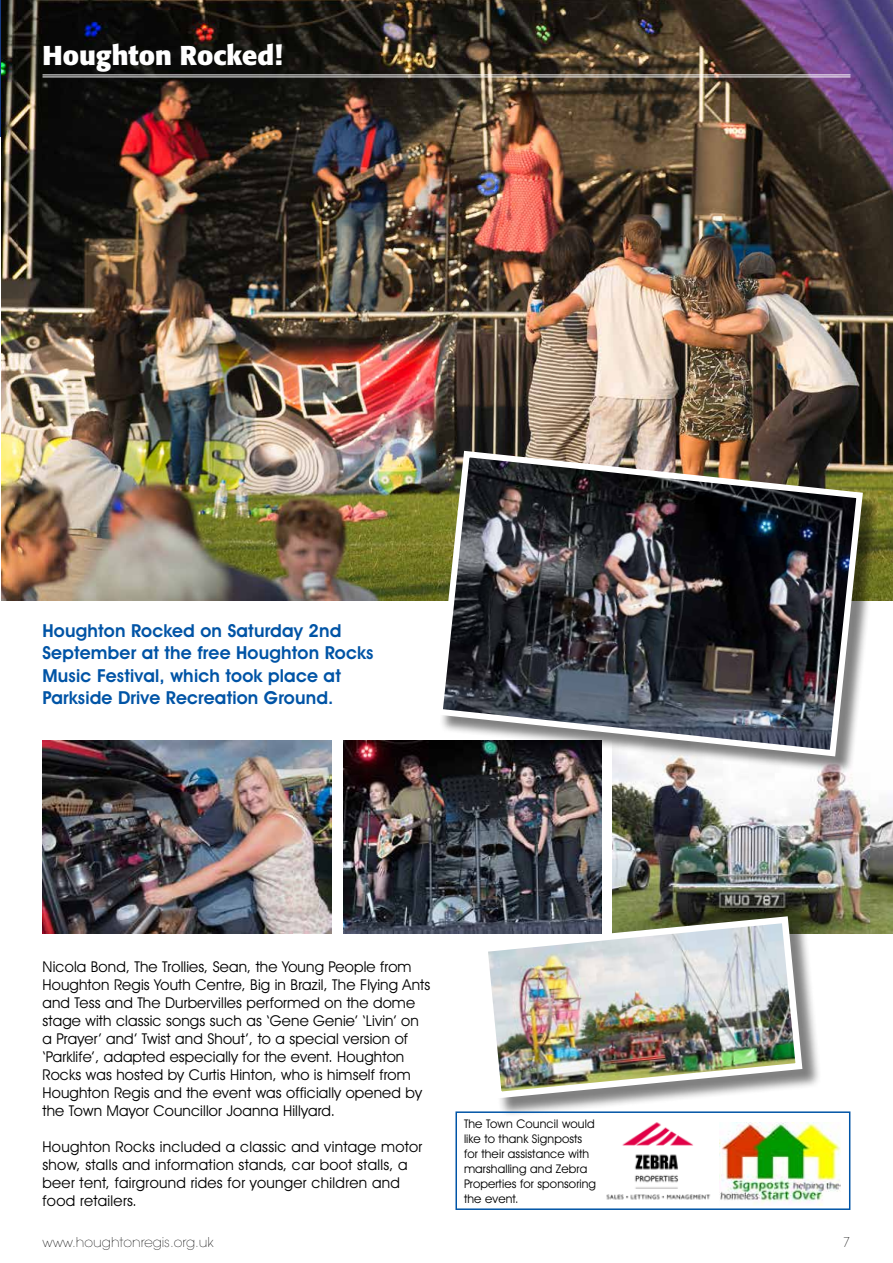
<style>
.page{position:relative;width:893px;height:1263px;background:#fff}
.page>*{position:absolute;margin:0;border:0;box-sizing:border-box;transform-origin:0 0}
.t1{font:700 27px "Formata";color:#fff}
.t2{font:600 18px/22.5px "Avant Garde IT Cby BT";letter-spacing:.01em;color:#0054a6}
.t3{font:15px/18px "Avant Garde IT Cby BT";letter-spacing:.01em;color:#000}
.t4{font:200 13.5px "Avant Garde";color:#000}
.t5{font:12px/15px "Avant Garde IT Cby BT";letter-spacing:.01em;color:#000}
</style>
<div class="page">
<img style="left:1px;top:0;width:892px;height:601px">
<hr style="left:43px;top:74px;width:807px;height:1px;background:#fff">
<hr style="left:43px;top:76px;width:807px;height:1px;background:#fff">
<hr style="left:0;top:0;width:1px;height:136px;background:#15397f">
<img style="left:43px;top:740px;width:288px;height:193px">
<img style="left:344px;top:740px;width:258px;height:193px">
<img style="left:612px;top:774px;width:281px;height:159px">
<div style="left:484px;top:919px;width:338px;height:199px;background:#000;opacity:.5"></div>
<img style="left:477px;top:913px;width:329px;height:189px">
<img style="left:719px;top:1122px;width:122px;height:83px">
<img style="left:601px;top:1117px;width:117px;height:83px">
<div style="left:455px;top:1111px;width:395px;height:99px;border:2px solid #0054a6"></div>
<div style="left:439px;top:454px;width:442px;height:320px;background:#000;opacity:.5"></div>
<img style="left:433px;top:447px;width:433px;height:313px">
<h1 class="t1" style="left:43px;top:39px;width:242px">Houghton Rocked!</h1>
<p class="t2" style="left:43px;top:619px;width:332px">Houghton Rocked on Saturday 2nd September at the free Houghton Rocks Music Festival, which took place at Parkside Drive Recreation Ground.</p>
<p class="t3" style="left:43px;top:958px;width:389px">Nicola Bond, The Trollies, Sean, the Young People from Houghton Regis Youth Centre, Big in Brazil, The Flying Ants and Tess and The Durbervilles performed on the dome stage with classic songs such as ‘Gene Genie’ ‘Livin’ on a Prayer’ and’ Twist and Shout’, to a special version of ‘Parklife’, adapted especially for the event. Houghton Rocks was hosted by Curtis Hinton, who is himself from Houghton Regis and the event was officially opened by the Town Mayor Councillor Joanna Hillyard.</p>
<p class="t3" style="left:43px;top:1138px;width:381px">Houghton Rocks included a classic and vintage motor show, stalls and information stands, car boot stalls, a beer tent, fairground rides for younger children and food retailers.</p>
<p class="t5" style="left:464px;top:1116px;width:134px">The Town Council would like to thank Signposts for their assistance with marshalling and Zebra<br>Properties for sponsoring the event.</p>
<p class="t4" style="left:43px;top:1234px;width:173px">www.houghtonregis.org.uk</p>
<p class="t4" style="left:843px;top:1234px;width:9px">7</p>
</div>
